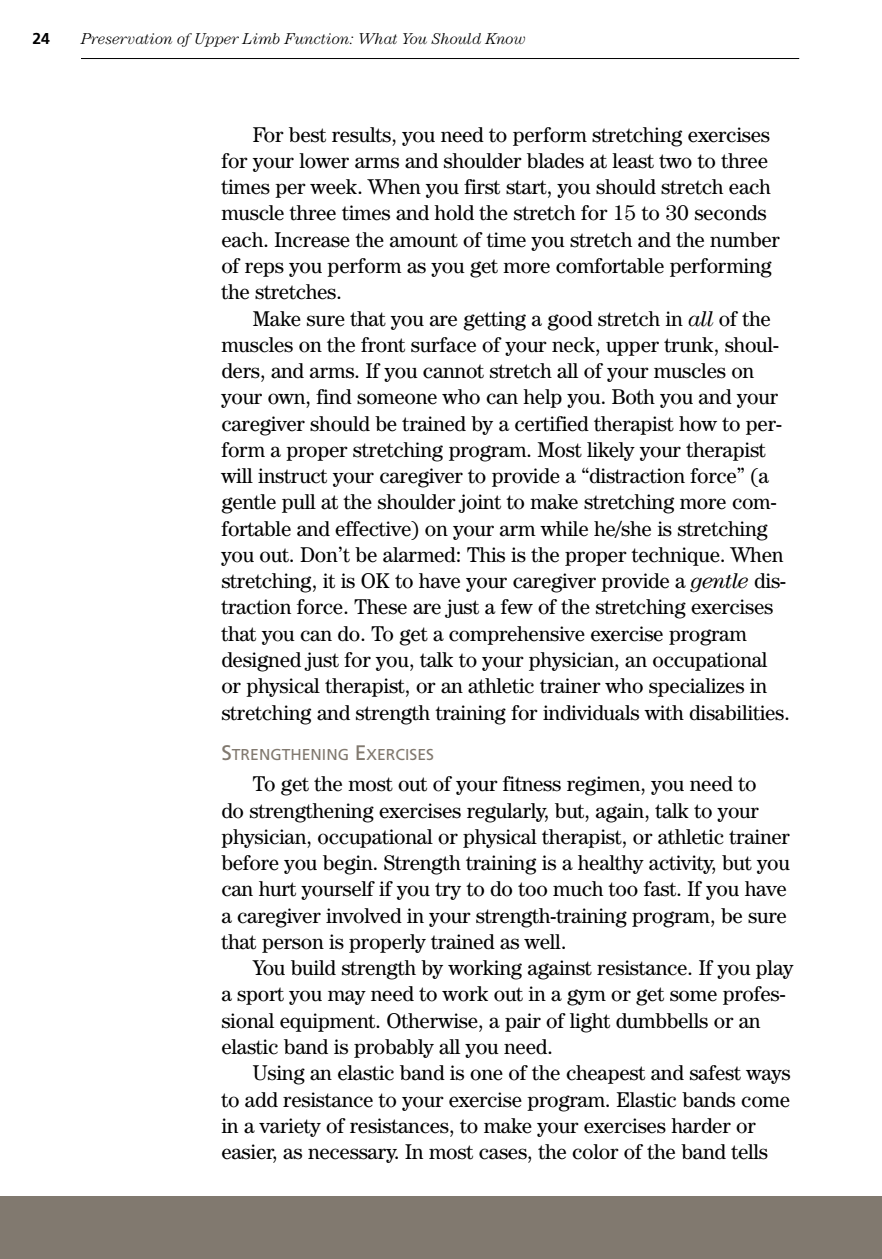
<style>
.page{position:relative;width:882px;height:1259px;background:#fff}
.page>*{position:absolute;margin:0;border:0;box-sizing:border-box;transform-origin:0 0}
.t1{font:21.35px/26.2px "Century IT Cby BT";letter-spacing:-.01em;color:#000}
.t2{font:italic 300 15.75px "Century IT Cby BT";color:#000}
.t3{font:15.75px "Frutiger";color:#81796f}
.t4{font:700 15.75px "Frutiger";color:#000}
.s1{font-style:italic}
.s2{font-size:21px}
</style>
<div class="page">
<div style="left:0;top:1196px;width:881px;height:62px;background:#81796f"></div>
<hr style="left:81px;top:58px;width:718px;height:1px;background:#000">
<p class="t4" style="left:32px;top:32px;width:19px">24</p>
<p class="t2" style="left:81px;top:33px;width:446px">Preservation of Upper Limb Function: What You Should Know</p>
<p class="t1" style="left:221px;top:123px;width:560px;text-indent:32px">For best results, you need to perform stretching exercises for your lower arms and shoulder blades at least two to three times per week. When you first start, you should stretch each muscle three times and hold the stretch for 15 to 30 seconds each. Increase the amount of time you stretch and the number of reps you perform as you get more comfortable performing the stretches.</p>
<p class="t1" style="left:221px;top:307px;width:570px;text-indent:32px">Make sure that you are getting a good stretch in <span class="s1">all</span> of the muscles on the front surface of your neck, upper trunk, shoul&shy;ders, and arms. If you cannot stretch all of your muscles on your own, find someone who can help you. Both you and your caregiver should be trained by a certified therapist how to per&shy;form a proper stretching program. Most likely your therapist will instruct your caregiver to provide a “distraction force” (a gentle pull at the shoulder joint to make stretching more com&shy;fortable and effective) on your arm while he/she is stretching you out. Don’t be alarmed: This is the proper technique. When stretching, it is OK to have your caregiver provide a <span class="s1">gentle</span> dis&shy;traction force. These are just a few of the stretching exercises that you can do. To get a comprehensive exercise program designed just for you, talk to your physician, an occupational or physical therapist, or an athletic trainer who specializes in stretching and strength training for individuals with disabilities.</p>
<p class="t3" style="left:221px;top:747px;width:214px"><span class="s2">S</span>TRENGTHENING <span class="s2">E</span>XERCISES</p>
<p class="t1" style="left:221px;top:772px;width:570px;text-indent:32px">To get the most out of your fitness regimen, you need to<br>do strengthening exercises regularly, but, again, talk to your physician, occupational or physical therapist, or athletic trainer before you begin. Strength training is a healthy activity, but you can hurt yourself if you try to do too much too fast. If you have a caregiver involved in your strength-training program, be sure that person is properly trained as well.</p>
<p class="t1" style="left:221px;top:956px;width:574px;text-indent:32px">You build strength by working against resistance. If you play a sport you may need to work out in a gym or get some profes&shy;sional equipment. Otherwise, a pair of light dumbbells or an elastic band is probably all you need.</p>
<p class="t1" style="left:221px;top:1061px;width:571px;text-indent:32px">Using an elastic band is one of the cheapest and safest ways to add resistance to your exercise program. Elastic bands come in a variety of resistances, to make your exercises harder or easier, as necessary. In most cases, the color of the band tells</p>
</div>
